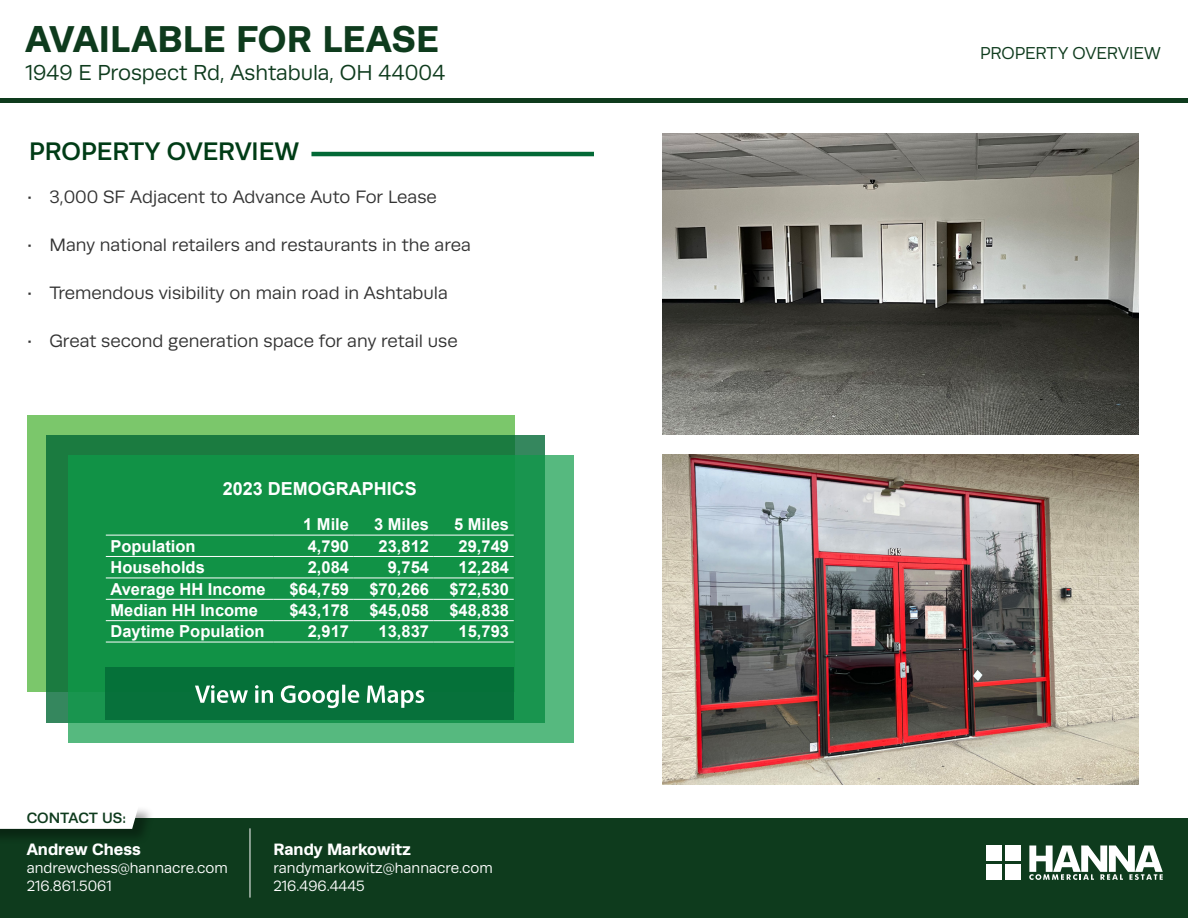
<style>
.page{position:relative;width:1188px;height:918px;background:#fff}
.page>*{position:absolute;margin:0;border:0;box-sizing:border-box;transform-origin:0 0}
.t1{font:700 37.5px "Runda";letter-spacing:.005em;color:#0e3b1d}
.t2{font:500 25.5px "Runda";color:#003c16}
.t3{font:21.75px "Runda";color:#0e3b1d}
.t4{font:18px "Runda";color:#333}
.t5{font:700 18px "Arial";color:#fff}
.t6{font:17.4px "Runda";letter-spacing:-.005em;color:#0e3b1d}
.t7{font:700 16.5px "Arial";color:#fff}
.t8{font:700 16.5px "Runda";color:#fff}
.t9{font:15px/18px "Runda";color:#fff}
.t10{font:500 15px "Runda";color:#0e3b1d}
</style>
<div class="page">
<img style="left:662px;top:134px;width:476px;height:301px">
<div style="left:27px;top:415px;width:487px;height:277px;background:#7bc76b"></div>
<svg style="left:46px;top:435px;width:499px;height:288px;background:#1d7b42"></svg>
<svg style="left:68px;top:455px;width:505px;height:288px;background:#1d9850"></svg>
<hr style="left:106px;top:535px;width:168px;height:1px;background:#fff">
<hr style="left:106px;top:556px;width:168px;height:1px;background:#fff">
<hr style="left:274px;top:556px;width:80px;height:1px;background:#fff">
<hr style="left:354px;top:556px;width:80px;height:1px;background:#fff">
<hr style="left:434px;top:556px;width:80px;height:1px;background:#fff">
<hr style="left:106px;top:578px;width:168px;height:1px;background:#fff">
<hr style="left:274px;top:578px;width:80px;height:1px;background:#fff">
<hr style="left:354px;top:578px;width:80px;height:1px;background:#fff">
<hr style="left:434px;top:578px;width:80px;height:1px;background:#fff">
<hr style="left:106px;top:599px;width:168px;height:1px;background:#fff">
<hr style="left:274px;top:599px;width:80px;height:1px;background:#fff">
<hr style="left:354px;top:599px;width:80px;height:1px;background:#fff">
<hr style="left:434px;top:599px;width:80px;height:1px;background:#fff">
<hr style="left:106px;top:620px;width:168px;height:1px;background:#fff">
<hr style="left:274px;top:620px;width:80px;height:1px;background:#fff">
<hr style="left:354px;top:620px;width:80px;height:1px;background:#fff">
<hr style="left:434px;top:620px;width:80px;height:1px;background:#fff">
<hr style="left:106px;top:642px;width:168px;height:1px;background:#fff">
<hr style="left:274px;top:642px;width:80px;height:1px;background:#fff">
<hr style="left:354px;top:642px;width:80px;height:1px;background:#fff">
<hr style="left:434px;top:642px;width:80px;height:1px;background:#fff">
<hr style="left:274px;top:535px;width:80px;height:1px;background:#fff">
<hr style="left:354px;top:535px;width:80px;height:1px;background:#fff">
<hr style="left:434px;top:535px;width:80px;height:1px;background:#fff">
<hr style="left:311px;top:152px;width:283px;height:4px;background:#036936">
<div style="left:106px;top:667px;width:408px;height:53px;background:#057139"></div>
<svg style="left:195px;top:685px;width:229px;height:23px"></svg>
<img style="left:662px;top:455px;width:476px;height:330px">
<hr style="left:0;top:98px;width:1188px;height:4px;background:#0e3b1d">
<div style="left:0;top:819px;width:1188px;height:99px;background:#0e3b1d"></div>
<svg style="left:1029px;top:846px;width:134px;height:34px"></svg>
<div style="left:987px;top:845px;width:15px;height:16px;background:#fff"></div>
<div style="left:1005px;top:845px;width:16px;height:16px;background:#fff"></div>
<div style="left:987px;top:864px;width:15px;height:16px;background:#fff"></div>
<div style="left:1005px;top:864px;width:16px;height:16px;background:#fff"></div>
<div style="left:0;top:805px;width:154px;height:40px;background:#000;opacity:.35"></div>
<svg style="left:0;top:805px;width:139px;height:24px"></svg>
<hr style="left:250px;top:828px;width:1px;height:70px;background:#fff">
<h1 class="t1" style="left:25px;top:17px;width:415px">AVAILABLE FOR LEASE</h1>
<h3 class="t3" style="left:25px;top:60px;width:421px">1949 E Prospect Rd, Ashtabula, OH 44004</h3>
<h2 class="t2" style="left:29px;top:137px;width:271px">PROPERTY OVERVIEW</h2>
<p class="t4" style="left:27px;top:187px;width:411px">• 3,000 SF Adjacent to Advance Auto For Lease</p>
<p class="t4" style="left:27px;top:235px;width:445px">• Many national retailers and restaurants in the area</p>
<p class="t4" style="left:27px;top:283px;width:423px">• Tremendous visibility on main road in Ashtabula</p>
<p class="t4" style="left:27px;top:331px;width:432px">• Great second generation space for any retail use</p>
<p class="t5" style="left:223px;top:476px;width:196px">2023 DEMOGRAPHICS</p>
<p class="t7" style="left:303px;top:513px;width:47px">1 Mile</p>
<p class="t7" style="left:374px;top:513px;width:57px">3 Miles</p>
<p class="t7" style="left:454px;top:513px;width:57px">5 Miles</p>
<p class="t7" style="left:110px;top:534px;width:87px">Population</p>
<p class="t7" style="left:308px;top:534px;width:43px">4,790</p>
<p class="t7" style="left:379px;top:534px;width:52px">23,812</p>
<p class="t7" style="left:459px;top:534px;width:52px">29,749</p>
<p class="t7" style="left:110px;top:556px;width:96px">Households</p>
<p class="t7" style="left:308px;top:556px;width:43px">2,084</p>
<p class="t7" style="left:388px;top:556px;width:43px">9,754</p>
<p class="t7" style="left:459px;top:556px;width:52px">12,284</p>
<p class="t7" style="left:110px;top:577px;width:157px">Average HH Income</p>
<p class="t7" style="left:289px;top:577px;width:221px">$64,759 $70,266 $72,530</p>
<p class="t7" style="left:110px;top:599px;width:149px">Median HH Income</p>
<p class="t7" style="left:289px;top:599px;width:221px">$43,178 $45,058 $48,838</p>
<p class="t7" style="left:110px;top:620px;width:156px">Daytime Population</p>
<p class="t7" style="left:308px;top:620px;width:43px">2,917</p>
<p class="t7" style="left:379px;top:620px;width:52px">13,837</p>
<p class="t7" style="left:459px;top:620px;width:52px">15,793</p>
<p class="t10" style="left:27px;top:809px;width:101px">CONTACT US:</p>
<p class="t8" style="left:27px;top:839px;width:115px">Andrew Chess</p>
<p class="t9" style="left:27px;top:859px;width:203px">andrewchess@hannacre.com<br>216.861.5061</p>
<p class="t8" style="left:274px;top:839px;width:139px">Randy Markowitz</p>
<p class="t9" style="left:274px;top:859px;width:221px">randymarkowitz@hannacre.com<br>216.496.4445</p>
<p class="t6" style="left:980px;top:43px;width:182px">PROPERTY OVERVIEW</p>
</div>
